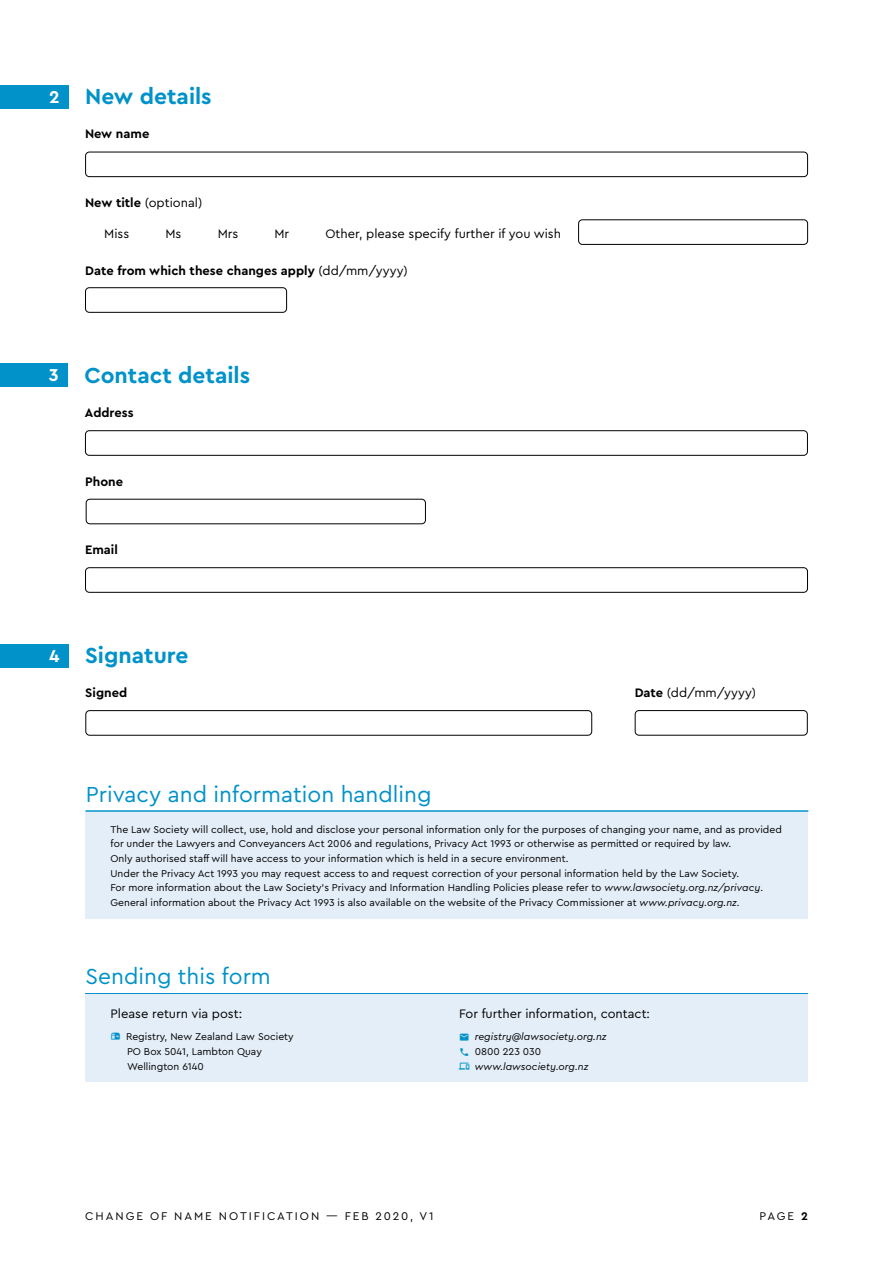
<style>
.page{position:relative;width:893px;height:1263px;background:#fff}
.page>*{position:absolute;margin:0;border:0;box-sizing:border-box;transform-origin:0 0}
.t1{font:22.8px "Cera PRO";color:#0092c9}
.t2{font:700 22.8px "Cera PRO";color:#0092c9}
.t3{font:12.9px "Cera PRO";color:#000}
.t4{font:700 12.9px "Cera PRO";color:#000}
.t5{font:11.7px "Cera PRO";letter-spacing:.17em;color:#000}
.t6{font:10.35px/14.5px "Cera PRO";color:#000}
.t7{font:italic 10.35px "Cera PRO";color:#000}
.s1{font-size:18px;color:#fff}
.s2{font-weight:700}
.s3{font-weight:400}
.s4{font-style:italic}
</style>
<div class="page">
<div style="left:85px;top:287px;width:202px;height:26px;border:1px solid #000;border-radius:4px"></div>
<div style="left:0;top:644px;width:68px;height:23px;background:#0092c9"></div>
<div style="left:85px;top:710px;width:507px;height:26px;border:1px solid #000;border-radius:4px"></div>
<div style="left:635px;top:710px;width:173px;height:26px;border:1px solid #000;border-radius:4px"></div>
<hr style="left:85px;top:993px;width:723px;height:1px;background:#0092c9">
<div style="left:85px;top:430px;width:723px;height:26px;border:1px solid #000;border-radius:4px"></div>
<div style="left:86px;top:499px;width:340px;height:25px;border:1px solid #000;border-radius:4px"></div>
<div style="left:85px;top:567px;width:723px;height:26px;border:1px solid #000;border-radius:4px"></div>
<div style="left:0;top:364px;width:67px;height:23px;background:#0092c9"></div>
<div style="left:85px;top:994px;width:723px;height:88px;background:#e4eef8"></div>
<div style="left:85px;top:812px;width:723px;height:106px;background:#e4eef8"></div>
<hr style="left:85px;top:810px;width:723px;height:2px;background:#0092c9">
<div style="left:0;top:85px;width:68px;height:24px;background:#0092c9"></div>
<div style="left:85px;top:152px;width:723px;height:25px;border:1px solid #000;border-radius:4px"></div>
<div style="left:578px;top:219px;width:230px;height:26px;border:1px solid #000;border-radius:4px"></div>
<h1 class="t2" style="left:49px;top:82px;width:164px"><span class="s1">2</span> New details</h1>
<p class="t4" style="left:85px;top:125px;width:66px">New name</p>
<p class="t3" style="left:85px;top:194px;width:119px"><span class="s2">New title</span> (optional)</p>
<p class="t3" style="left:104px;top:225px;width:27px">Miss</p>
<p class="t3" style="left:165px;top:225px;width:17px">Ms</p>
<p class="t3" style="left:218px;top:225px;width:22px">Mrs</p>
<p class="t3" style="left:275px;top:225px;width:16px">Mr</p>
<p class="t3" style="left:326px;top:225px;width:237px">Other, please specify further if you wish</p>
<p class="t4" style="left:85px;top:262px;width:324px">Date from which these changes apply <span class="s3">(dd/mm/yyyy)</span></p>
<h1 class="t2" style="left:49px;top:360px;width:203px"><span class="s1">3</span> Contact details</h1>
<p class="t4" style="left:85px;top:404px;width:50px">Address</p>
<p class="t4" style="left:85px;top:473px;width:39px">Phone</p>
<p class="t4" style="left:85px;top:541px;width:34px">Email</p>
<h1 class="t2" style="left:49px;top:640px;width:141px"><span class="s1">4</span> Signature</h1>
<p class="t4" style="left:85px;top:684px;width:43px">Signed</p>
<p class="t3" style="left:635px;top:684px;width:123px"><span class="s2">Date</span> (dd/mm/yyyy)</p>
<h1 class="t1" style="left:86px;top:779px;width:347px">Privacy and information handling</h1>
<p class="t6" style="left:111px;top:822px;width:673px">The Law Society will collect, use, hold and disclose your personal information only for the purposes of changing your name, and as provided for under the Lawyers and Conveyancers Act 2006 and regulations, Privacy Act 1993 or otherwise as permitted or required by law.<br>Only authorised staff will have access to your information which is held in a secure environment.<br>Under the Privacy Act 1993 you may request access to and request correction of your personal information held by the Law Society.<br>For more information about the Law Society’s Privacy and Information Handling Policies please refer to <span class="s4">www.lawsociety.org.nz/privacy</span>.<br>General information about the Privacy Act 1993 is also available on the website of the Privacy Commissioner at <span class="s4">www.privacy.org.nz</span>.</p>
<h1 class="t1" style="left:85px;top:962px;width:187px">Sending this form</h1>
<p class="t3" style="left:111px;top:1005px;width:133px">Please return via post:</p>
<p class="t6" style="left:126px;top:1029px;width:169px">Registry, New Zealand Law Society<br>PO Box 5041, Lambton Quay<br>Wellington 6140</p>
<p class="t3" style="left:459px;top:1005px;width:192px">For further information, contact:</p>
<p class="t7" style="left:475px;top:1030px;width:133px">registry@lawsociety.org.nz</p>
<p class="t6" style="left:475px;top:1044px;width:68px">0800 223 030</p>
<p class="t7" style="left:475px;top:1059px;width:115px">www.lawsociety.org.nz</p>
<p class="t5" style="left:85px;top:1209px;width:350px">CHANGE OF NAME NOTIFICATION — FEB 2020, V1</p>
<p class="t5" style="left:760px;top:1209px;width:50px">PAGE <span class="s2">2</span></p>
</div>
